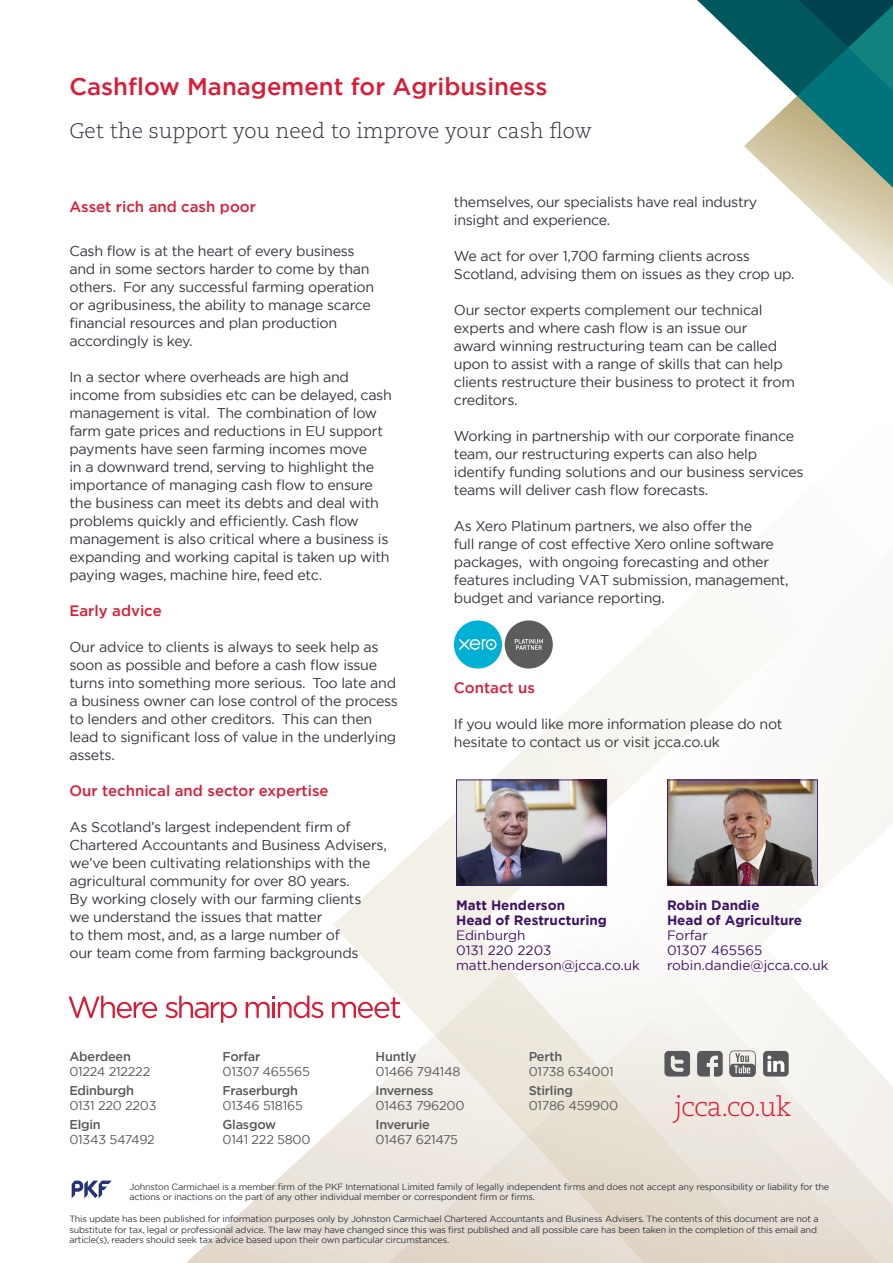
<style>
.page{position:relative;width:893px;height:1263px;background:#fff}
.page>*{position:absolute;margin:0;border:0;box-sizing:border-box;transform-origin:0 0}
.t1{font:300 27px "Caecilia LT Std";letter-spacing:-.04em;color:#dc1a36}
.t2{font:500 24px "Gotham";color:#dc1a36}
.t3{font:300 21px "Caecilia LT Std";color:#323640}
.t4{font:500 15px "Gotham";color:#dc1a36}
.t5{font:14.25px/18px "Gotham";letter-spacing:-.02em;color:#323640}
.t6{font:13.5px/15px "Gotham";color:#3f1464}
.t7{font:700 13.5px/15px "Gotham";color:#3f1464}
.t8{font:12.75px "Gotham";letter-spacing:-.02em;color:#57585a}
.t9{font:500 12.75px "Gotham";letter-spacing:-.02em;color:#57585a}
.t10{font:9px/10.5px "Gotham";letter-spacing:-.02em;color:#323640}
</style>
<div class="page">
<svg style="left:333px;top:623px;width:141px;height:345px"></svg>
<svg style="left:474px;top:621px;width:419px;height:347px"></svg>
<svg style="left:186px;top:968px;width:249px;height:295px"></svg>
<img style="left:435px;top:968px;width:73px;height:100px">
<img style="left:508px;top:885px;width:385px;height:378px">
<img style="left:388px;top:1068px;width:139px;height:195px">
<img style="left:527px;top:1068px;width:73px;height:195px">
<img style="left:600px;top:1018px;width:280px;height:245px">
<img style="left:633px;top:1105px;width:145px;height:158px">
<svg style="left:697px;top:0;width:196px;height:288px"></svg>
<img style="left:456px;top:779px;width:151px;height:107px">
<svg style="left:664px;top:1051px;width:26px;height:25px"></svg>
<svg style="left:697px;top:1051px;width:26px;height:25px"></svg>
<svg style="left:729px;top:1050px;width:27px;height:27px"></svg>
<div style="left:763px;top:1051px;width:26px;height:25px;background:#57585a;border-radius:4px"></div>
<svg style="left:767px;top:1055px;width:17px;height:17px"></svg>
<svg style="left:72px;top:1180px;width:40px;height:18px"></svg>
<img style="left:667px;top:779px;width:151px;height:107px">
<div style="left:454px;top:620px;width:48px;height:48px;background:#00b1d5;border-radius:50%"></div>
<svg style="left:459px;top:639px;width:38px;height:11px"></svg>
<div style="left:505px;top:620px;width:48px;height:48px;background:#5c5c5a;border-radius:50%"></div>
<svg style="left:515px;top:639px;width:28px;height:11px"></svg>
<svg style="left:69px;top:996px;width:88px;height:22px"></svg>
<svg style="left:165px;top:996px;width:72px;height:27px"></svg>
<svg style="left:246px;top:995px;width:77px;height:23px"></svg>
<svg style="left:332px;top:997px;width:68px;height:21px"></svg>
<h2 class="t2" style="left:69px;top:71px;width:479px">Cashflow Management for Agribusiness</h2>
<h3 class="t3" style="left:69px;top:119px;width:524px">Get the support you need to improve your cash ow</h3>
<p class="t4" style="left:69px;top:197px;width:188px">Asset rich and cash poor</p>
<p class="t5" style="left:69px;top:241px;width:306px">Cash flow is at the heart of every business and in some sectors harder to come by than others. For any successful farming operation or agribusiness, the ability to manage scarce financial resources and plan production accordingly is key.</p>
<p class="t5" style="left:69px;top:367px;width:324px">In a sector where overheads are high and income from subsidies etc can be delayed, cash management is vital. The combination of low farm gate prices and reductions in EU support payments have seen farming incomes move<br>in a downward trend, serving to highlight the importance of managing cash flow to ensure the business can meet its debts and deal with problems quickly and efficiently. Cash flow management is also critical where a business is expanding and working capital is taken up with paying wages, machine hire, feed etc.</p>
<p class="t4" style="left:69px;top:600px;width:94px">Early advice</p>
<p class="t5" style="left:69px;top:637px;width:330px">Our advice to clients is always to seek help as soon as possible and before a cash flow issue turns into something more serious. Too late and a business owner can lose control of the process to lenders and other creditors. This can then lead to significant loss of value in the underlying assets.</p>
<p class="t4" style="left:69px;top:780px;width:261px">Our technical and sector expertise</p>
<p class="t5" style="left:69px;top:817px;width:319px">As Scotland’s largest independent firm of Chartered Accountants and Business Advisers, we’ve been cultivating relationships with the agricultural community for over 80 years.<br>By working closely with our farming clients<br>we understand the issues that matter<br>to them most, and, as a large number of<br>our team come from farming backgrounds</p>
<p class="t5" style="left:454px;top:193px;width:305px">themselves, our specialists have real industry insight and experience.</p>
<p class="t5" style="left:454px;top:247px;width:342px">We act for over 1,700 farming clients across<br>Scotland, advising them on issues as they crop up.</p>
<p class="t5" style="left:454px;top:301px;width:343px">Our sector experts complement our technical experts and where cash flow is an issue our<br>award winning restructuring team can be called upon to assist with a range of skills that can help clients restructure their business to protect it from creditors.</p>
<p class="t5" style="left:454px;top:427px;width:351px">Working in partnership with our corporate finance team, our restructuring experts can also help identify funding solutions and our business services teams will deliver cash flow forecasts.</p>
<p class="t5" style="left:454px;top:517px;width:336px">As Xero Platinum partners, we also offer the<br>full range of cost effective Xero online software packages, with ongoing forecasting and other features including VAT submission, management, budget and variance reporting.</p>
<p class="t4" style="left:454px;top:678px;width:83px">Contact us</p>
<p class="t5" style="left:454px;top:715px;width:330px">If you would like more information please do not hesitate to contact us or visit jcca.co.uk</p>
<p class="t7" style="left:456px;top:897px;width:152px">Matt Henderson<br>Head of Restructuring</p>
<p class="t6" style="left:456px;top:927px;width:185px">Edinburgh<br>0131 220 2203 matt.henderson@jcca.co.uk</p>
<p class="t7" style="left:667px;top:897px;width:137px">Robin Dandie<br>Head of Agriculture</p>
<p class="t6" style="left:667px;top:927px;width:163px">Forfar<br>01307 465565 robin.dandie@jcca.co.uk</p>
<p class="t9" style="left:69px;top:1048px;width:63px">Aberdeen</p>
<p class="t8" style="left:69px;top:1063px;width:82px">01224 212222</p>
<p class="t9" style="left:69px;top:1082px;width:66px">Edinburgh</p>
<p class="t8" style="left:69px;top:1097px;width:89px">0131 220 2203</p>
<p class="t9" style="left:69px;top:1116px;width:33px">Elgin</p>
<p class="t8" style="left:69px;top:1131px;width:87px">01343 547492</p>
<p class="t9" style="left:223px;top:1048px;width:39px">Forfar</p>
<p class="t8" style="left:223px;top:1063px;width:89px">01307 465565</p>
<p class="t9" style="left:223px;top:1082px;width:77px">Fraserburgh</p>
<p class="t8" style="left:223px;top:1097px;width:82px">01346 518165</p>
<p class="t9" style="left:223px;top:1116px;width:55px">Glasgow</p>
<p class="t8" style="left:223px;top:1131px;width:90px">0141 222 5800</p>
<p class="t9" style="left:376px;top:1048px;width:42px">Huntly</p>
<p class="t8" style="left:376px;top:1063px;width:86px">01466 794148</p>
<p class="t9" style="left:376px;top:1082px;width:60px">Inverness</p>
<p class="t8" style="left:376px;top:1097px;width:90px">01463 796200</p>
<p class="t9" style="left:376px;top:1116px;width:56px">Inverurie</p>
<p class="t8" style="left:376px;top:1131px;width:84px">01467 621475</p>
<p class="t9" style="left:529px;top:1048px;width:35px">Perth</p>
<p class="t8" style="left:529px;top:1063px;width:87px">01738 634001</p>
<p class="t9" style="left:529px;top:1082px;width:46px">Stirling</p>
<p class="t8" style="left:529px;top:1097px;width:91px">01786 459900</p>
<h1 class="t1" style="left:674px;top:1091px;width:119px">jcca.co.uk</h1>
<p class="t10" style="left:129px;top:1181px;width:701px">Johnston Carmichael is a member firm of the PKF International Limited family of legally independent firms and does not accept any responsibility or liability for the actions or inactions on the part of any other individual member or correspondent firm or firms.</p>
<p class="t10" style="left:69px;top:1213px;width:751px">This update has been published for information purposes only by Johnston Carmichael Chartered Accountants and Business Advisers. The contents of this document are not a substitute for tax, legal or professional advice. The law may have changed since this was first published and all possible care has been taken in the completion of this email and article(s), readers should seek tax advice based upon their own particular circumstances.</p>
</div>
